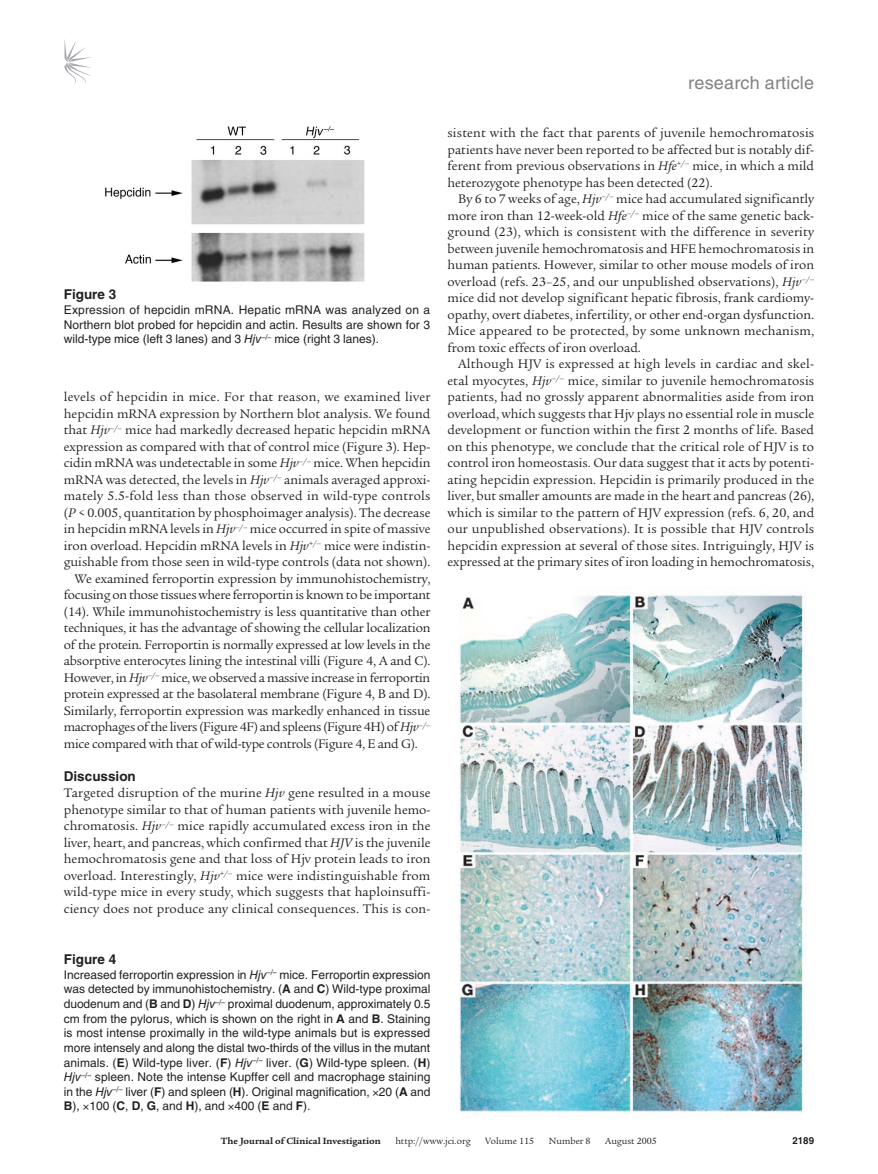
<style>
.page{position:relative;width:878px;height:1174px;background:#fff}
.page>*{position:absolute;margin:0;border:0;box-sizing:border-box;transform-origin:0 0}
.t1{font:18px "Helvetica LT Std";letter-spacing:.01em;color:#808285}
.t2{font:13.5px/16.5px "Legacy Serif Std";letter-spacing:-.005em;color:#231f20;text-align:justify}
.t3{font:13.5px "Legacy Serif Std";letter-spacing:.02em;color:#231f20}
.t4{font:13.5px "Legacy Serif Std";letter-spacing:-.025em;color:#231f20}
.t5{font:700 13.5px "Helvetica LT Std";color:#231f20}
.t6{font:12px/14.7px "Helvetica LT Std";color:#231f20;text-align:justify}
.t7{font:9.75px "Legacy Serif Std";color:#231f20}
.t8{font:700 9.75px "Legacy Serif Std";color:#231f20}
.t9{font:700 9.75px "Helvetica LT Std";color:#231f20}
.s1{font-style:italic}
.s2{font-weight:700}
</style>
<div class="page">
<svg style="left:64px;top:39px;width:27px;height:45px"></svg>
<img style="left:105px;top:126px;width:260px;height:156px">
<img style="left:459px;top:593px;width:347px;height:520px">
<p class="t5" style="left:64px;top:286px;width:54px">Figure 3</p>
<p class="t6" style="left:64px;top:302px;width:368px">Expression of hepcidin mRNA. Hepatic mRNA was analyzed on a Northern blot probed for hepcidin and actin. Results are shown for 3 wild-type mice (left 3 lanes) and 3 <span class="s1">Hjv</span><sup>–/–</sup> mice (right 3 lanes).</p>
<p class="t3" style="left:64px;top:389px;width:368px">levels of hepcidin in mice. For that reason, we examined liver</p>
<p class="t2" style="left:64px;top:405px;width:368px">hepcidin mRNA expression by Northern blot analysis. We found</p>
<p class="t2" style="left:64px;top:422px;width:368px">that <span class="s1">Hjv</span><sup>–/–</sup> mice had markedly decreased hepatic hepcidin mRNA</p>
<p class="t2" style="left:64px;top:438px;width:368px">expression as compared with that of control mice (Figure 3). Hep-</p>
<p class="t2" style="left:64px;top:455px;width:368px">cidin mRNA was undetectable in some <span class="s1">Hjv</span><sup>–/–</sup> mice. When hepcidin</p>
<p class="t2" style="left:64px;top:471px;width:368px">mRNA was detected, the levels in <span class="s1">Hjv</span><sup>–/–</sup> animals averaged approxi-</p>
<p class="t3" style="left:64px;top:488px;width:368px">mately 5.5-fold less than those observed in wild-type controls</p>
<p class="t2" style="left:64px;top:504px;width:368px">(<span class="s1">P</span> &lt; 0.005, quantitation by phosphoimager analysis). The decrease</p>
<p class="t2" style="left:64px;top:521px;width:368px">in hepcidin mRNA levels in <span class="s1">Hjv</span><sup>–/–</sup> mice occurred in spite of massive</p>
<p class="t2" style="left:64px;top:537px;width:368px">iron overload. Hepcidin mRNA levels in <span class="s1">Hjv</span><sup>+/–</sup> mice were indistin-</p>
<p class="t2" style="left:64px;top:554px;width:368px">guishable from those seen in wild-type controls (data not shown).</p>
<p class="t2" style="left:74px;top:570px;width:357px">We examined ferroportin expression by immunohistochemistry,</p>
<p class="t2" style="left:64px;top:587px;width:368px">focusing on those tissues where ferroportin is known to be important</p>
<p class="t2" style="left:64px;top:603px;width:368px">(14). While immunohistochemistry is less quantitative than other</p>
<p class="t2" style="left:64px;top:620px;width:368px">techniques, it has the advantage of showing the cellular localization</p>
<p class="t2" style="left:64px;top:636px;width:368px">of the protein. Ferroportin is normally expressed at low levels in the</p>
<p class="t2" style="left:64px;top:653px;width:368px">absorptive enterocytes lining the intestinal villi (Figure 4, A and C).</p>
<p class="t2" style="left:64px;top:669px;width:368px">However, in <span class="s1">Hjv</span><sup>–/–</sup> mice, we observed a massive increase in ferroportin</p>
<p class="t2" style="left:64px;top:686px;width:368px">protein expressed at the basolateral membrane (Figure 4, B and D).</p>
<p class="t2" style="left:64px;top:702px;width:368px">Similarly, ferroportin expression was markedly enhanced in tissue</p>
<p class="t4" style="left:64px;top:719px;width:368px">macrophages ofthe livers (Figure 4F) and spleens (Figure 4H) of <span class="s1">Hjv</span><sup>–/–</sup></p>
<p class="t2" style="left:64px;top:735px;width:355px">mice compared with that ofwild-type controls (Figure 4, E and G).</p>
<p class="t5" style="left:64px;top:768px;width:74px">Discussion</p>
<p class="t2" style="left:64px;top:785px;width:368px">Targeted disruption of the murine <span class="s1">Hjv</span> gene resulted in a mouse phenotype similar to that of human patients with juvenile hemo&shy;chromatosis. <span class="s1">Hjv</span><sup>–/–</sup> mice rapidly accumulated excess iron in the liver, heart, and pancreas, which confirmed that <span class="s1">HJV</span> is the juvenile hemochromatosis gene and that loss of Hjv protein leads to iron overload. Interestingly, <span class="s1">Hjv</span><sup>+/–</sup> mice were indistinguishable from wild-type mice in every study, which suggests that haploinsuffi&shy;ciency does not produce any clinical consequences. This is con-</p>
<p class="t5" style="left:64px;top:951px;width:54px">Figure 4</p>
<p class="t6" style="left:64px;top:967px;width:368px">Increased ferroportin expression in <span class="s1">Hjv</span><sup>–/–</sup> mice. Ferroportin expression was detected by immunohistochemistry. (<span class="s2">A</span> and <span class="s2">C</span>) Wild-type proximal duodenum and (<span class="s2">B</span> and <span class="s2">D</span>) <span class="s1">Hjv</span><sup>–/–</sup> proximal duodenum, approximately 0.5 cm from the pylorus, which is shown on the right in <span class="s2">A</span> and <span class="s2">B</span>. Staining is most intense proximally in the wild-type animals but is expressed more intensely and along the distal two-thirds of the villus in the mutant animals. (<span class="s2">E</span>) Wild-type liver. (<span class="s2">F</span>) <span class="s1">Hjv</span><sup>–/–</sup> liver. (<span class="s2">G</span>) Wild-type spleen. (<span class="s2">H</span>)<br><span class="s1">Hjv</span><sup>–/–</sup> spleen. Note the intense Kupffer cell and macrophage staining in the <span class="s1">Hjv</span><sup>–/–</sup> liver (<span class="s2">F</span>) and spleen (<span class="s2">H</span>). Original magnification, 20 (<span class="s2">A</span> and <span class="s2">B</span>), 100 (<span class="s2">C</span>, <span class="s2">D</span>, <span class="s2">G</span>, and <span class="s2">H</span>), and 400 (<span class="s2">E</span> and <span class="s2">F</span>).</p>
<h1 class="t1" style="left:688px;top:72px;width:127px">research article</h1>
<p class="t2" style="left:447px;top:125px;width:368px">sistent with the fact that parents of juvenile hemochromatosis patients have never been reported to be affected but is notably dif&shy;ferent from previous observations in <span class="s1">Hfe</span><sup>+/–</sup> mice, in which a mild heterozygote phenotype has been detected (22).</p>
<p class="t2" style="left:447px;top:191px;width:368px;text-indent:11px">By 6 to 7 weeks of age, <span class="s1">Hjv</span><sup>–/–</sup> mice had accumulated significantly more iron than 12-week-old <span class="s1">Hfe</span><sup>–/–</sup> mice of the same genetic back&shy;ground (23), which is consistent with the difference in severity between juvenile hemochromatosis and HFE hemochromatosis in human patients. However, similar to other mouse models of iron overload (refs. 23–25, and our unpublished observations), <span class="s1">Hjv</span><sup>–/– </sup>mice did not develop significant hepatic fibrosis, frank cardiomy&shy;opathy, overt diabetes, infertility, or other end-organ dysfunction.<br>Mice appeared to be protected, by some unknown mechanism, from toxic effects of iron overload.</p>
<p class="t2" style="left:447px;top:356px;width:368px;text-indent:11px">Although HJV is expressed at high levels in cardiac and skel&shy;etal myocytes, <span class="s1">Hjv</span><sup>–/–</sup> mice, similar to juvenile hemochromatosis patients, had no grossly apparent abnormalities aside from iron overload, which suggests that Hjv plays no essential role in muscle development or function within the first 2 months of life. Based on this phenotype, we conclude that the critical role of HJV is to control iron homeostasis. Our data suggest that it acts by potenti&shy;ating hepcidin expression. Hepcidin is primarily produced in the liver, but smaller amounts are made in the heart and pancreas (26), which is similar to the pattern of HJV expression (refs. 6, 20, and our unpublished observations). It is possible that HJV controls hepcidin expression at several of those sites. Intriguingly, HJV is expressed at the primary sites of iron loading in hemochromatosis,</p>
<p class="t8" style="left:221px;top:1135px;width:161px">The Journal of Clinical Investigation</p>
<p class="t7" style="left:395px;top:1135px;width:77px">http://www.jci.org</p>
<p class="t7" style="left:485px;top:1135px;width:50px">Volume 115</p>
<p class="t7" style="left:549px;top:1135px;width:43px">Number 8</p>
<p class="t7" style="left:605px;top:1135px;width:53px">August 2005</p>
<p class="t9" style="left:792px;top:1134px;width:23px">2189</p>
</div>
